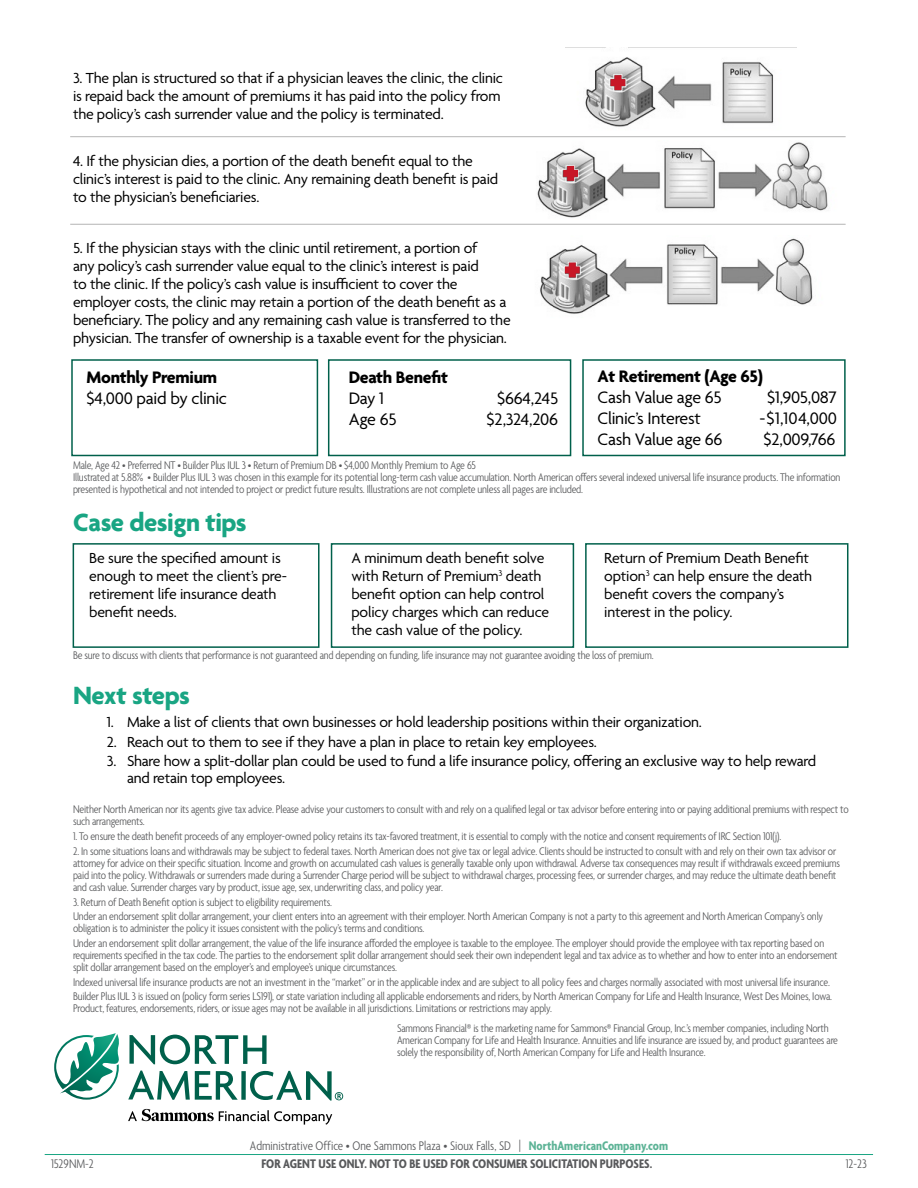
<style>
.page{position:relative;width:918px;height:1188px;background:#fff}
.page>*{position:absolute;margin:0;border:0;box-sizing:border-box;transform-origin:0 0}
.t1{font:700 27px "Agenda";letter-spacing:-.015em;color:#19a583}
.t2{font:18px "Agenda";letter-spacing:-.015em;color:#000}
.t3{font:700 18px "Agenda";letter-spacing:-.015em;color:#000}
.t4{font:15.75px/18px "Agenda";letter-spacing:-.015em;color:#000}
.t5{font:300 condensed 13.5px "Agenda";color:#58595b}
.t6{font:700 condensed 13.5px "Agenda";color:#58595b}
.t7{font:300 condensed 12px/12px "Agenda";letter-spacing:-.015em;color:#58595b}
.s1{font-weight:700;color:#5db396}
</style>
<div class="page">
<hr style="left:45px;top:1154px;width:828px;height:1px;background:#19a583">
<svg style="left:129px;top:1035px;width:138px;height:29px"></svg>
<svg style="left:128px;top:1071px;width:110px;height:29px"></svg>
<div style="left:241px;top:1071px;width:5px;height:29px;background:#00604b"></div>
<svg style="left:54px;top:1033px;width:65px;height:67px"></svg>
<svg style="left:128px;top:1109px;width:204px;height:16px"></svg>
<svg style="left:250px;top:1071px;width:93px;height:30px"></svg>
<div style="left:71px;top:359px;width:247px;height:97px;border:2px solid #00604b"></div>
<div style="left:328px;top:359px;width:243px;height:97px;border:2px solid #00604b"></div>
<div style="left:582px;top:359px;width:264px;height:97px;border:2px solid #00604b"></div>
<div style="left:73px;top:543px;width:247px;height:105px;border:2px solid #00604b"></div>
<div style="left:331px;top:543px;width:243px;height:105px;border:2px solid #00604b"></div>
<div style="left:585px;top:543px;width:263px;height:105px;border:2px solid #00604b"></div>
<hr style="left:70px;top:136px;width:776px;height:1px;background:#000">
<hr style="left:70px;top:224px;width:776px;height:1px;background:#000">
<svg style="left:583px;top:57px;width:192px;height:71px"></svg>
<svg style="left:611px;top:75px;width:14px;height:15px"></svg>
<svg style="left:540px;top:238px;width:273px;height:76px"></svg>
<svg style="left:565px;top:262px;width:15px;height:15px"></svg>
<svg style="left:537px;top:142px;width:291px;height:76px"></svg>
<svg style="left:563px;top:166px;width:15px;height:15px"></svg>
<h3 class="t4" style="left:73px;top:70px;width:432px">3. The plan is structured so that if a physician leaves the clinic, the clinic is repaid back the amount of premiums it has paid into the policy from the policy’s cash surrender value and the policy is terminated.</h3>
<h3 class="t4" style="left:73px;top:153px;width:427px">4. If the physician dies, a portion of the death benefit equal to the clinic’s interest is paid to the clinic. Any remaining death benefit is paid to the physician’s beneficiaries.</h3>
<p class="t4" style="left:73px;top:240px;width:439px">5. If the physician stays with the clinic until retirement, a portion of<br>any policy’s cash surrender value equal to the clinic’s interest is paid<br>to the clinic. If the policy’s cash value is insufficient to cover the employer costs, the clinic may retain a portion of the death benefit as a beneficiary. The policy and any remaining cash value is transferred to the physician. The transfer of ownership is a taxable event for the physician.</p>
<h2 class="t3" style="left:87px;top:368px;width:132px">Monthly Premium</h2>
<h2 class="t2" style="left:87px;top:389px;width:142px">$4,000 paid by clinic</h2>
<h2 class="t3" style="left:597px;top:366px;width:167px">At Retirement (Age 65)</h2>
<h2 class="t2" style="left:597px;top:387px;width:126px">Cash Value age 65</h2>
<h2 class="t2" style="left:767px;top:387px;width:71px">$1,905,087</h2>
<h2 class="t2" style="left:597px;top:408px;width:105px">Clinic’s Interest</h2>
<h2 class="t2" style="left:759px;top:408px;width:79px">- $1,104,000</h2>
<h2 class="t2" style="left:597px;top:429px;width:126px">Cash Value age 66</h2>
<h2 class="t2" style="left:763px;top:429px;width:74px">$2,009,766</h2>
<p class="t7" style="left:73px;top:460px;width:769px">Male, Age 42 • Preferred NT • Builder Plus IUL 3 • Return of Premium DB • $4,000 Monthly Premium to Age 65<br>Illustrated at 5.88% • Builder Plus IUL 3 was chosen in this example for its potential long-term cash value accumulation. North American offers several indexed universal life insurance products. The information presented is hypothetical and not intended to project or predict future results. Illustrations are not complete unless all pages are included.</p>
<h1 class="t1" style="left:73px;top:508px;width:175px">Case design tips</h1>
<h3 class="t4" style="left:89px;top:550px;width:199px">Be sure the specified amount is enough to meet the client’s pre&shy;retirement life insurance death benefit needs.</h3>
<h3 class="t4" style="left:351px;top:550px;width:199px">A minimum death benefit solve with Return of Premium<sup>3</sup> death benefit option can help control policy charges which can reduce the cash value of the policy.</h3>
<h3 class="t4" style="left:604px;top:550px;width:210px">Return of Premium Death Benefit option<sup>3</sup> can help ensure the death benefit covers the company’s interest in the policy.</h3>
<p class="t7" style="left:73px;top:650px;width:582px">Be sure to discuss with clients that performance is not guaranteed and depending on funding, life insurance may not guarantee avoiding the loss of premium.</p>
<h1 class="t1" style="left:73px;top:680px;width:118px">Next steps</h1>
<h3 class="t4" style="left:107px;top:714px;width:597px">1. Make a list of clients that own businesses or hold leadership positions within their organization.</h3>
<h3 class="t4" style="left:107px;top:733px;width:492px">2. Reach out to them to see if they have a plan in place to retain key employees.</h3>
<h3 class="t4" style="left:127px;top:754px;width:691px;line-height:16.5px;text-indent:-20px">3. Share how a split-dollar plan could be used to fund a life insurance policy, offering an exclusive way to help reward and retain top employees.</h3>
<p class="t7" style="left:73px;top:804px;width:777px">Neither North American nor its agents give tax advice. Please advise your customers to consult with and rely on a qualified legal or tax advisor before entering into or paying additional premiums with respect to such arrangements.</p>
<p class="t7" style="left:73px;top:831px;width:710px">1. To ensure the death benefit proceeds of any employer-owned policy retains its tax-favored treatment, it is essential to comply with the notice and consent requirements of IRC Section 101(j).</p>
<p class="t7" style="left:73px;top:846px;width:769px">2. In some situations loans and withdrawals may be subject to federal taxes. North American does not give tax or legal advice. Clients should be instructed to consult with and rely on their own tax advisor or attorney for advice on their specific situation. Income and growth on accumulated cash values is generally taxable only upon withdrawal. Adverse tax consequences may result if withdrawals exceed premiums paid into the policy. Withdrawals or surrenders made during a Surrender Charge period will be subject to withdrawal charges, processing fees, or surrender charges, and may reduce the ultimate death benefit and cash value. Surrender charges vary by product, issue age, sex, underwriting class, and policy year.</p>
<p class="t7" style="left:73px;top:895px;width:752px;line-height:14.7px">3. Return of Death Benefit option is subject to eligibility requirements.<br>Under an endorsement split dollar arrangement, your client enters into an agreement with their employer. North American Company is not a party to this agreement and North American Company’s only</p>
<p class="t7" style="left:73px;top:922px;width:753px;line-height:14.7px">obligation is to administer the policy it issues consistent with the policy’s terms and conditions.<br>Under an endorsement split dollar arrangement, the value of the life insurance afforded the employee is taxable to the employee. The employer should provide the employee with tax reporting based on</p>
<p class="t7" style="left:73px;top:950px;width:766px">requirements specified in the tax code. The parties to the endorsement split dollar arrangement should seek their own independent legal and tax advice as to whether and how to enter into an endorsement split dollar arrangement based on the employer’s and employee’s unique circumstances.</p>
<p class="t7" style="left:73px;top:975px;width:761px;line-height:14.7px">Indexed universal life insurance products are not an investment in the “market” or in the applicable index and are subject to all policy fees and charges normally associated with most universal life insurance.<br>Builder Plus IUL 3 is issued on (policy form series LS191), or state variation including all applicable endorsements and riders, by North American Company for Life and Health Insurance, West Des Moines, Iowa.</p>
<p class="t7" style="left:397px;top:1000px;width:433px;line-height:19.2px;text-indent:-324px">Product, features, endorsements, riders, or issue ages may not be available in all jurisdictions. Limitations or restrictions may apply.<br>Sammons Financial® is the marketing name for Sammons® Financial Group, Inc.’s member companies, including North</p>
<p class="t7" style="left:397px;top:1034px;width:443px">American Company for Life and Health Insurance. Annuities and life insurance are issued by, and product guarantees are solely the responsibility of, North American Company for Life and Health Insurance.</p>
<h2 class="t3" style="left:349px;top:368px;width:101px">Death Benefit</h2>
<h2 class="t2" style="left:349px;top:389px;width:37px">Day 1</h2>
<h2 class="t2" style="left:497px;top:389px;width:63px">$664,245</h2>
<h2 class="t2" style="left:349px;top:410px;width:49px">Age 65</h2>
<h2 class="t2" style="left:487px;top:410px;width:73px">$2,324,206</h2>
<p class="t5" style="left:250px;top:1139px;width:420px">Administrative Office • One Sammons Plaza • Sioux Falls, SD | <span class="s1">NorthAmericanCompany.com</span></p>
<p class="t5" style="left:51px;top:1157px;width:44px">1529NM-2</p>
<p class="t6" style="left:261px;top:1157px;width:392px">FOR AGENT USE ONLY. NOT TO BE USED FOR CONSUMER SOLICITATION PURPOSES.</p>
<p class="t5" style="left:846px;top:1157px;width:23px">12-23</p>
</div>
